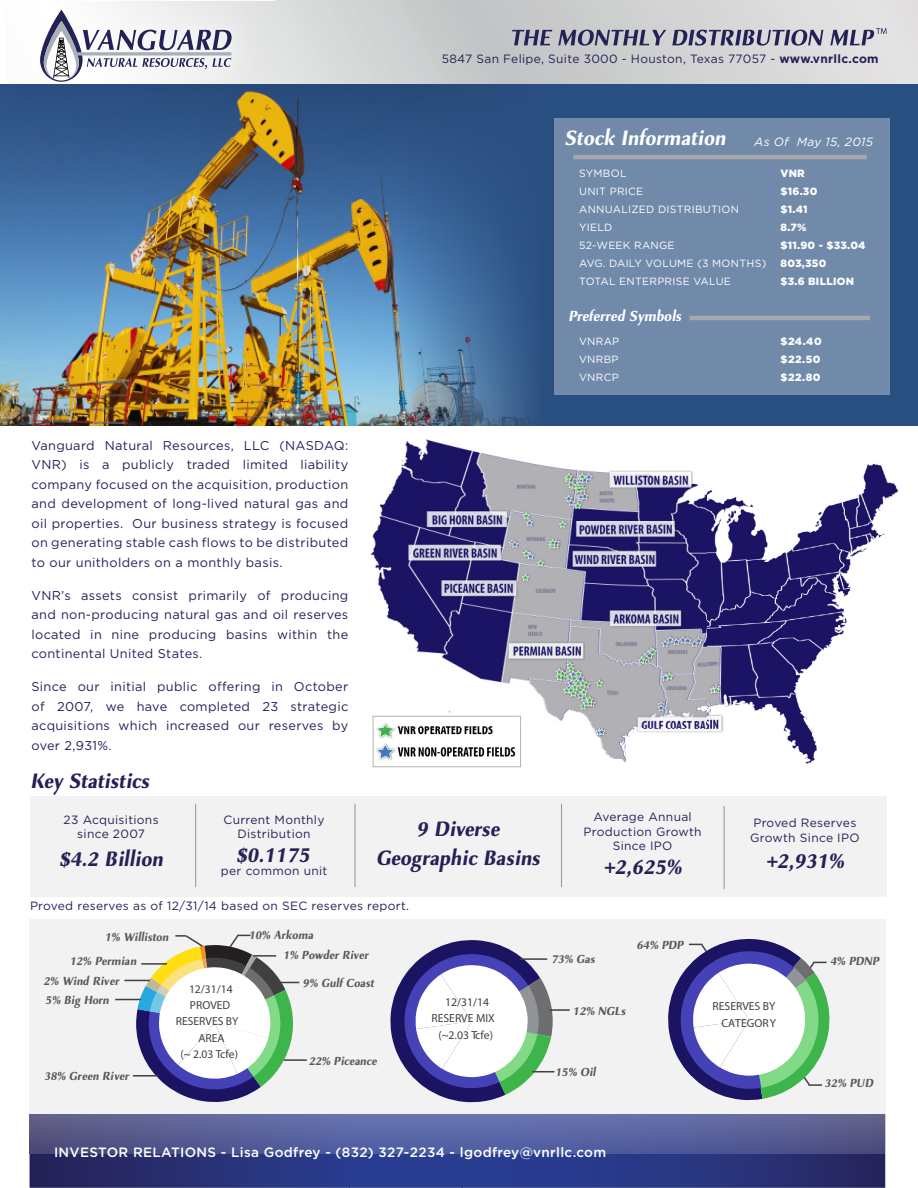
<style>
.page{position:relative;width:918px;height:1188px;background:#fff}
.page>*{position:absolute;margin:0;border:0;box-sizing:border-box;transform-origin:0 0}
.t1{font:italic 700 24px "Combi Sans";color:#242157}
.t2{font:italic 700 24px "Combi Sans";color:#fff}
.t3{font:italic 700 16.8px "Combi Sans";color:#fff}
.t4{font:italic 700 13.5px/27.9px "Combi Sans";color:#59595c}
.t5{font:500 13.5px "Gotham";letter-spacing:.025em;color:#fff}
.t6{font:12.75px/19.5px "Gotham";letter-spacing:.025em;color:#242157;text-align:justify}
.t7{font:12px/14.4px "Gotham";letter-spacing:.025em;color:#242157;text-align:center}
.t8{font:italic 12px "Gotham";letter-spacing:.025em;color:#fff}
.t9{font:11.7px/16.5px "Myriad Pro";color:#404040;text-align:right}
.t10{font:11.55px "Myriad Pro";color:#404040}
.t11{font:10.5px "Gotham";letter-spacing:.025em;color:#fff}
.t12{font:900 10.5px "Gotham";letter-spacing:.025em;color:#fff}
.s1{font-weight:700}
</style>
<div class="page">
<svg style="left:276px;top:1px;width:642px;height:83px;background:#d3d3d4"></svg>
<svg style="left:40px;top:10px;width:192px;height:72px"></svg>
<img style="left:1px;top:84px;width:399px;height:341px">
<img style="left:400px;top:84px;width:142px;height:341px">
<div style="left:542px;top:84px;width:376px;height:342px;background:#294f80"></div>
<svg style="left:512px;top:30px;width:40px;height:15px"></svg>
<svg style="left:558px;top:30px;width:108px;height:16px;background:#88879d"></svg>
<svg style="left:672px;top:30px;width:151px;height:16px;background:#8a88a0"></svg>
<svg style="left:830px;top:28px;width:57px;height:17px"></svg>
<div style="left:554px;top:118px;width:336px;height:276px;background:#718aaa"></div>
<hr style="left:573px;top:155px;width:294px;height:4px;background:#a6a8ab">
<hr style="left:689px;top:316px;width:181px;height:4px;background:#a6a8ab">
<img style="left:370px;top:439px;width:529px;height:329px">
<div style="left:30px;top:796px;width:856px;height:101px;background:#f2f2f2"></div>
<hr style="left:195px;top:804px;width:1px;height:83px;background:#919496">
<hr style="left:355px;top:804px;width:1px;height:83px;background:#919496">
<hr style="left:724px;top:806px;width:1px;height:83px;background:#919496">
<hr style="left:561px;top:804px;width:1px;height:83px;background:#919496">
<div style="left:30px;top:919px;width:856px;height:195px;background:#f2f2f2"></div>
<svg style="left:115px;top:934px;width:192px;height:168px"></svg>
<hr style="left:550px;top:1009px;width:20px;height:2px;background:#404040">
<svg style="left:390px;top:940px;width:165px;height:162px"></svg>
<svg style="left:668px;top:939px;width:162px;height:161px"></svg>
<svg style="left:30px;top:1114px;width:855px;height:74px;background:#29357d"></svg>
<img style="left:30px;top:1114px;width:854px;height:39px">
<p class="t7" style="left:442px;top:51px;width:438px">5847 San Felipe, Suite 3000 - Houston, Texas 77057 - <span class="s1">www.vnrllc.com</span></p>
<p class="t2" style="left:566px;top:122px;width:163px">Stock Information</p>
<p class="t8" style="left:754px;top:134px;width:120px">As Of May 15, 2015</p>
<p class="t11" style="left:579px;top:167px;width:49px">SYMBOL</p>
<p class="t11" style="left:579px;top:185px;width:66px">UNIT PRICE</p>
<p class="t11" style="left:579px;top:203px;width:161px">ANNUALIZED DISTRIBUTION</p>
<p class="t11" style="left:579px;top:221px;width:35px">YIELD</p>
<p class="t11" style="left:579px;top:239px;width:97px">52-WEEK RANGE</p>
<p class="t11" style="left:579px;top:257px;width:189px">AVG. DAILY VOLUME (3 MONTHS)</p>
<p class="t11" style="left:579px;top:275px;width:153px">TOTAL ENTERPRISE VALUE</p>
<p class="t12" style="left:781px;top:166px;width:26px">VNR</p>
<p class="t12" style="left:781px;top:184px;width:38px">$16.30</p>
<p class="t12" style="left:781px;top:202px;width:28px">$1.41</p>
<p class="t12" style="left:781px;top:220px;width:28px">8.7%</p>
<p class="t12" style="left:781px;top:238px;width:86px">$11.90 - $33.04</p>
<p class="t12" style="left:781px;top:256px;width:47px">803,350</p>
<p class="t12" style="left:781px;top:274px;width:75px">$3.6 BILLION</p>
<p class="t3" style="left:569px;top:305px;width:115px">Preferred Symbols</p>
<p class="t11" style="left:579px;top:335px;width:42px">VNRAP</p>
<p class="t11" style="left:579px;top:353px;width:41px">VNRBP</p>
<p class="t11" style="left:579px;top:371px;width:41px">VNRCP</p>
<p class="t12" style="left:781px;top:334px;width:43px">$24.40</p>
<p class="t12" style="left:781px;top:352px;width:41px">$22.50</p>
<p class="t12" style="left:781px;top:370px;width:41px">$22.80</p>
<p class="t6" style="left:32px;top:435px;width:318px">Vanguard Natural Resources, LLC (NASDAQ:<br>VNR) is a publicly traded limited liability company focused on the acquisition, production and development of long-lived natural gas and oil properties. Our business strategy is focused on generating stable cash flows to be distributed to our unitholders on a monthly basis.</p>
<p class="t6" style="left:32px;top:585px;width:318px">VNR’s assets consist primarily of producing and non-producing natural gas and oil reserves located in nine producing basins within the continental United States.</p>
<p class="t6" style="left:32px;top:677px;width:318px">Since our initial public offering in October of 2007, we have completed 23 strategic acquisitions which increased our reserves by over 2,931%.</p>
<p class="t1" style="left:32px;top:765px;width:120px">Key Statistics</p>
<p class="t7" style="left:64px;top:812px;width:97px">23 Acquisitions since 2007</p>
<p class="t1" style="left:60px;top:843px;width:105px">$4.2 Billion</p>
<p class="t7" style="left:224px;top:812px;width:102px">Current Monthly</p>
<p class="t7" style="left:238px;top:826px;width:75px">Distribution</p>
<p class="t1" style="left:237px;top:839px;width:75px">$0.1175</p>
<p class="t7" style="left:221px;top:864px;width:108px">per common unit</p>
<p class="t1" style="left:418px;top:813px;width:84px">9 Diverse</p>
<p class="t1" style="left:377px;top:842px;width:165px">Geographic Basins</p>
<p class="t7" style="left:30px;top:899px;width:381px">Proved reserves as of 12/31/14 based on SEC reserves report.</p>
<p class="t4" style="left:106px;top:923px;width:65px">1% Williston</p>
<p class="t4" style="left:249px;top:921px;width:66px">10% Arkoma</p>
<p class="t4" style="left:70px;top:947px;width:68px">12% Permian</p>
<p class="t4" style="left:44px;top:967px;width:77px">2% Wind River</p>
<p class="t4" style="left:46px;top:986px;width:65px">5% Big Horn</p>
<p class="t4" style="left:45px;top:1061px;width:86px">38% Green River</p>
<p class="t10" style="left:189px;top:982px;width:45px">12/31/14</p>
<p class="t10" style="left:190px;top:998px;width:42px">PROVED</p>
<p class="t10" style="left:176px;top:1014px;width:64px">RESERVES BY</p>
<p class="t10" style="left:198px;top:1031px;width:28px">AREA</p>
<p class="t10" style="left:180px;top:1047px;width:59px">(~ 2.03 Tcfe)</p>
<p class="t4" style="left:303px;top:941px;width:73px;text-indent:-20px">1% Powder River<br>9% Gulf Coast</p>
<p class="t4" style="left:309px;top:1047px;width:70px">22% Piceance</p>
<p class="t9" style="left:445px;top:993px;width:45px">12/31/14</p>
<p class="t9" style="left:432px;top:1010px;width:65px">RESERVE MIX</p>
<p class="t9" style="left:438px;top:1026px;width:56px">(~2.03 Tcfe)</p>
<p class="t7" style="left:593px;top:810px;width:100px">Average Annual</p>
<p class="t7" style="left:584px;top:824px;width:120px">Production Growth<br>Since IPO</p>
<p class="t1" style="left:604px;top:852px;width:80px">+2,625%</p>
<p class="t4" style="left:552px;top:945px;width:45px">73% Gas</p>
<p class="t4" style="left:637px;top:930px;width:48px">64% PDP</p>
<p class="t4" style="left:574px;top:996px;width:54px">12% NGLs</p>
<p class="t4" style="left:556px;top:1057px;width:42px">15% Oil</p>
<p class="t7" style="left:753px;top:816px;width:104px">Proved Reserves</p>
<p class="t7" style="left:750px;top:830px;width:111px">Growth Since IPO</p>
<p class="t1" style="left:767px;top:846px;width:80px">+2,931%</p>
<p class="t9" style="left:713px;top:998px;width:65px">RESERVES BY<br>CATEGORY</p>
<p class="t4" style="left:831px;top:947px;width:50px">4% PDNP</p>
<p class="t4" style="left:825px;top:1068px;width:50px">32% PUD</p>
<p class="t5" style="left:54px;top:1143px;width:554px">INVESTOR RELATIONS - Lisa Godfrey - (832) 327-2234 - lgodfrey@vnrllc.com</p>
</div>
